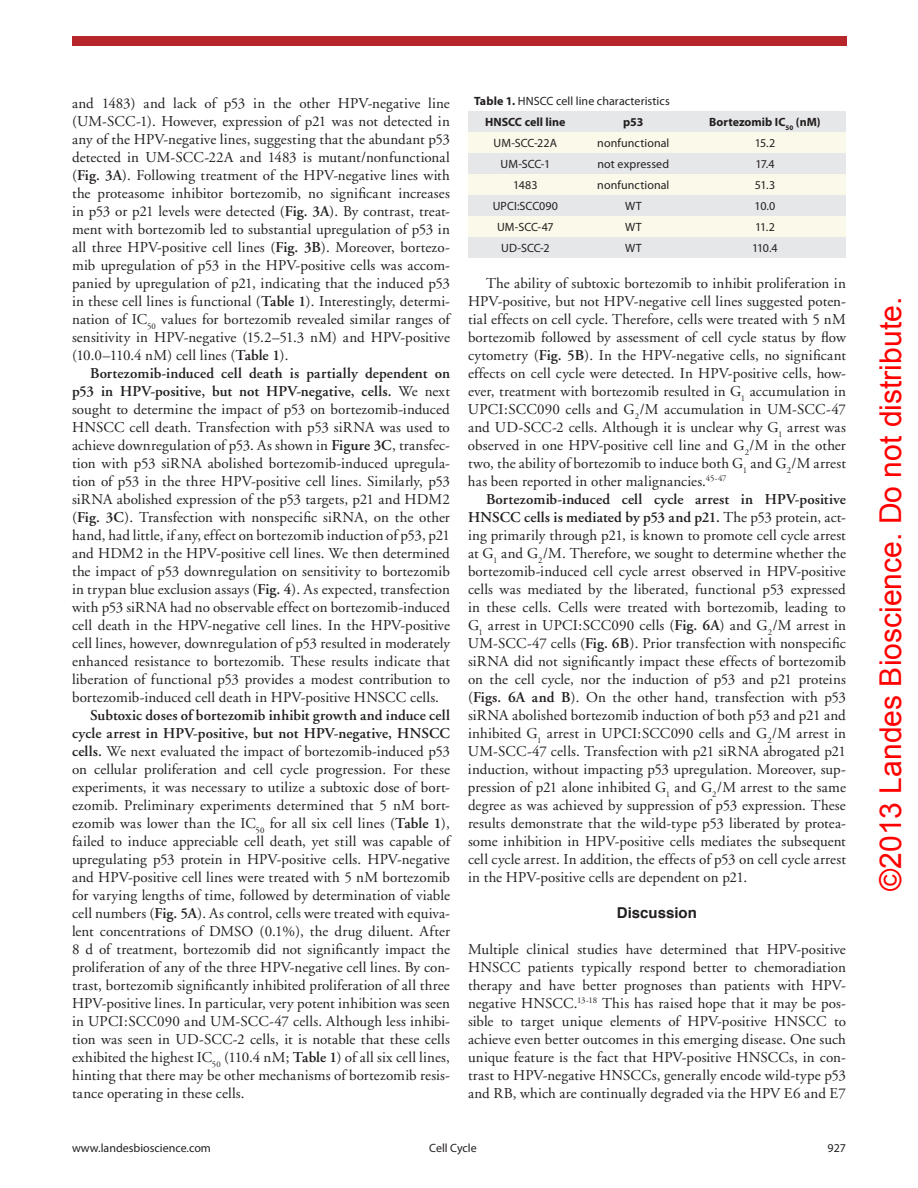
<style>
.page{position:relative;width:918px;height:1188px;background:#fff}
.page>*{position:absolute;margin:0;border:0;box-sizing:border-box;transform-origin:0 0}
.t1{font:30.15px "Arial";color:#f00}
.t2{font:15px/18px "Adobe Garamond";letter-spacing:.01em;color:#231f20;text-align:justify}
.t3{font:700 15px "Helvetica";color:#231f20}
.t4{font:12px/21px "Myriad Pro";letter-spacing:.005em;color:#231f20}
.t5{font:700 12px "Myriad Pro";color:#231f20}
.s1{font-weight:600}
.s2{font-weight:700}
</style>
<div class="page">
<div style="left:72px;top:36px;width:774px;height:10px;background:#b7262b"></div>
<div style="left:468px;top:111px;width:378px;height:147px;background:#e6e7e9"></div>
<svg style="left:468px;top:132px;width:378px;height:105px;background:#f2f1e9"></svg>
<p class="t2" style="left:72px;top:95px;width:380px">and 1483) and lack of p53 in the other HPV-negative line (UM-SCC-1). However, expression of p21 was not detected in any of the HPV-negative lines, suggesting that the abundant p53 detected in UM-SCC-22A and 1483 is mutant/nonfunctional (<span class="s1">Fig. 3A</span>). Following treatment of the HPV-negative lines with the proteasome inhibitor bortezomib, no significant increases in p53 or p21 levels were detected (<span class="s1">Fig. 3A</span>). By contrast, treat&shy;ment with bortezomib led to substantial upregulation of p53 in all three HPV-positive cell lines (<span class="s1">Fig. 3B</span>). Moreover, bortezo&shy;mib upregulation of p53 in the HPV-positive cells was accom&shy;panied by upregulation of p21, indicating that the induced p53 in these cell lines is functional (<span class="s1">Table 1</span>). Interestingly, determi&shy;nation of IC<sub>50</sub> values for bortezomib revealed similar ranges of sensitivity in HPV-negative (15.2–51.3 nM) and HPV-positive (10.0–110.4 nM) cell lines (<span class="s1">Table 1</span>).</p>
<p class="t2" style="left:72px;top:365px;width:380px;text-indent:18px"><span class="s1">Bortezomib-induced cell death is partially dependent on p53 in HPV-positive, but not HPV-negative, cells.</span> We next sought to determine the impact of p53 on bortezomib-induced HNSCC cell death. Transfection with p53 siRNA was used to achieve downregulation of p53. As shown in <span class="s1">Figure 3C</span>, transfec&shy;tion with p53 siRNA abolished bortezomib-induced upregula&shy;tion of p53 in the three HPV-positive cell lines. Similarly, p53 siRNA abolished expression of the p53 targets, p21 and HDM2 (<span class="s1">Fig. 3C</span>). Transfection with nonspecific siRNA, on the other hand, had little, if any, effect on bortezomib induction of p53, p21 and HDM2 in the HPV-positive cell lines. We then determined the impact of p53 downregulation on sensitivity to bortezomib in trypan blue exclusion assays (<span class="s1">Fig. 4</span>). As expected, transfection with p53 siRNA had no observable effect on bortezomib-induced cell death in the HPV-negative cell lines. In the HPV-positive cell lines, however, downregulation of p53 resulted in moderately enhanced resistance to bortezomib. These results indicate that liberation of functional p53 provides a modest contribution to bortezomib-induced cell death in HPV-positive HNSCC cells.</p>
<p class="t2" style="left:72px;top:707px;width:380px;text-indent:18px"><span class="s1">Subtoxic doses of bortezomib inhibit growth and induce cell cycle arrest in HPV-positive, but not HPV-negative, HNSCC cells.</span> We next evaluated the impact of bortezomib-induced p53 on cellular proliferation and cell cycle progression. For these experiments, it was necessary to utilize a subtoxic dose of bort&shy;ezomib. Preliminary experiments determined that 5 nM bort&shy;ezomib was lower than the IC<sub>50</sub> for all six cell lines (<span class="s1">Table 1</span>), failed to induce appreciable cell death, yet still was capable of upregulating p53 protein in HPV-positive cells. HPV-negative and HPV-positive cell lines were treated with 5 nM bortezomib for varying lengths of time, followed by determination of viable cell numbers (<span class="s1">Fig. 5A</span>). As control, cells were treated with equiva&shy;lent concentrations of DMSO (0.1%), the drug diluent. After 8 d of treatment, bortezomib did not significantly impact the proliferation of any of the three HPV-negative cell lines. By con&shy;trast, bortezomib significantly inhibited proliferation of all three HPV-positive lines. In particular, very potent inhibition was seen in UPCI:SCC090 and UM-SCC-47 cells. Although less inhibi&shy;tion was seen in UD-SCC-2 cells, it is notable that these cells exhibited the highest IC<sub>50</sub> (110.4 nM; <span class="s1">Table 1</span>) of all six cell lines, hinting that there may be other mechanisms of bortezomib resis&shy;tance operating in these cells.</p>
<p class="t4" style="left:485px;top:90px;width:186px;text-indent:-11px"><span class="s2">Table 1.</span> HNSCC cell line characteristics<br><span class="s2">HNSCC cell line</span></p>
<p class="t5" style="left:623px;top:114px;width:22px">p53</p>
<p class="t5" style="left:709px;top:114px;width:113px">Bortezomib IC<sub>50</sub> (nM)</p>
<p class="t4" style="left:494px;top:132px;width:65px">UM-SCC-22A</p>
<p class="t4" style="left:597px;top:132px;width:74px">nonfunctional</p>
<p class="t4" style="left:755px;top:132px;width:22px">15.2</p>
<p class="t4" style="left:501px;top:153px;width:51px">UM-SCC-1</p>
<p class="t4" style="left:597px;top:153px;width:73px">not expressed</p>
<p class="t4" style="left:755px;top:153px;width:21px">17.4</p>
<p class="t4" style="left:513px;top:174px;width:26px">1483</p>
<p class="t4" style="left:597px;top:174px;width:74px">nonfunctional</p>
<p class="t4" style="left:755px;top:174px;width:22px">51.3</p>
<p class="t4" style="left:493px;top:195px;width:67px">UPCI:SCC090</p>
<p class="t4" style="left:625px;top:195px;width:18px">WT</p>
<p class="t4" style="left:755px;top:195px;width:22px">10.0</p>
<p class="t4" style="left:497px;top:216px;width:58px">UM-SCC-47</p>
<p class="t4" style="left:625px;top:216px;width:18px">WT</p>
<p class="t4" style="left:755px;top:216px;width:21px">11.2</p>
<p class="t4" style="left:501px;top:237px;width:50px">UD-SCC-2</p>
<p class="t4" style="left:625px;top:237px;width:18px">WT</p>
<p class="t4" style="left:752px;top:237px;width:27px">110.4</p>
<p class="t2" style="left:468px;top:275px;width:380px;text-indent:18px">The ability of subtoxic bortezomib to inhibit proliferation in HPV-positive, but not HPV-negative cell lines suggested poten&shy;tial effects on cell cycle. Therefore, cells were treated with 5 nM bortezomib followed by assessment of cell cycle status by flow cytometry (<span class="s1">Fig. 5B</span>). In the HPV-negative cells, no significant effects on cell cycle were detected. In HPV-positive cells, how&shy;ever, treatment with bortezomib resulted in G<sub>1</sub> accumulation in UPCI:SCC090 cells and G<sub>2</sub>/M accumulation in UM-SCC-47 and UD-SCC-2 cells. Although it is unclear why G<sub>1</sub> arrest was observed in one HPV-positive cell line and G<sub>2</sub>/M in the other two, the ability of bortezomib to induce both G<sub>1</sub> and G<sub>2</sub>/M arrest has been reported in other malignancies.<sup>45-47</sup></p>
<p class="t2" style="left:468px;top:491px;width:379px;text-indent:18px"><span class="s1">Bortezomib-induced cell cycle arrest in HPV-positive HNSCC cells is mediated by p53 and p21.</span> The p53 protein, act&shy;ing primarily through p21, is known to promote cell cycle arrest at G<sub>1</sub> and G<sub>2</sub>/M. Therefore, we sought to determine whether the bortezomib-induced cell cycle arrest observed in HPV-positive cells was mediated by the liberated, functional p53 expressed in these cells. Cells were treated with bortezomib, leading to G<sub>1</sub> arrest in UPCI:SCC090 cells (<span class="s1">Fig. 6A</span>) and G<sub>2</sub>/M arrest in UM-SCC-47 cells (<span class="s1">Fig. 6B</span>). Prior transfection with nonspecific siRNA did not significantly impact these effects of bortezomib on the cell cycle, nor the induction of p53 and p21 proteins (<span class="s1">Figs. 6A and B</span>). On the other hand, transfection with p53 siRNA abolished bortezomib induction of both p53 and p21 and inhibited G<sub>1</sub> arrest in UPCI:SCC090 cells and G<sub>2</sub>/M arrest in UM-SCC-47 cells. Transfection with p21 siRNA abrogated p21 induction, without impacting p53 upregulation. Moreover, sup&shy;pression of p21 alone inhibited G<sub>1</sub> and G<sub>2</sub>/M arrest to the same degree as was achieved by suppression of p53 expression. These results demonstrate that the wild-type p53 liberated by protea&shy;some inhibition in HPV-positive cells mediates the subsequent cell cycle arrest. In addition, the effects of p53 on cell cycle arrest in the HPV-positive cells are dependent on p21.</p>
<p class="t3" style="left:617px;top:901px;width:82px">Discussion</p>
<p class="t2" style="left:468px;top:941px;width:379px">Multiple clinical studies have determined that HPV-positive HNSCC patients typically respond better to chemoradiation therapy and have better prognoses than patients with HPV&shy;negative HNSCC.<sup>13-18</sup> This has raised hope that it may be pos&shy;sible to target unique elements of HPV-positive HNSCC to achieve even better outcomes in this emerging disease. One such unique feature is the fact that HPV-positive HNSCCs, in con&shy;trast to HPV-negative HNSCCs, generally encode wild-type p53 and RB, which are continually degraded via the HPV E6 and E7</p>
<p class="t4" style="left:72px;top:1137px;width:140px">www.landesbioscience.com</p>
<p class="t4" style="left:429px;top:1137px;width:49px">Cell Cycle</p>
<p class="t4" style="left:828px;top:1137px;width:20px">927</p>
<h1 class="t1" style="left:871px;top:891px;width:595px;rotate:-90deg">©2013 Landes Bioscience. Do not distribute.</h1>
</div>
